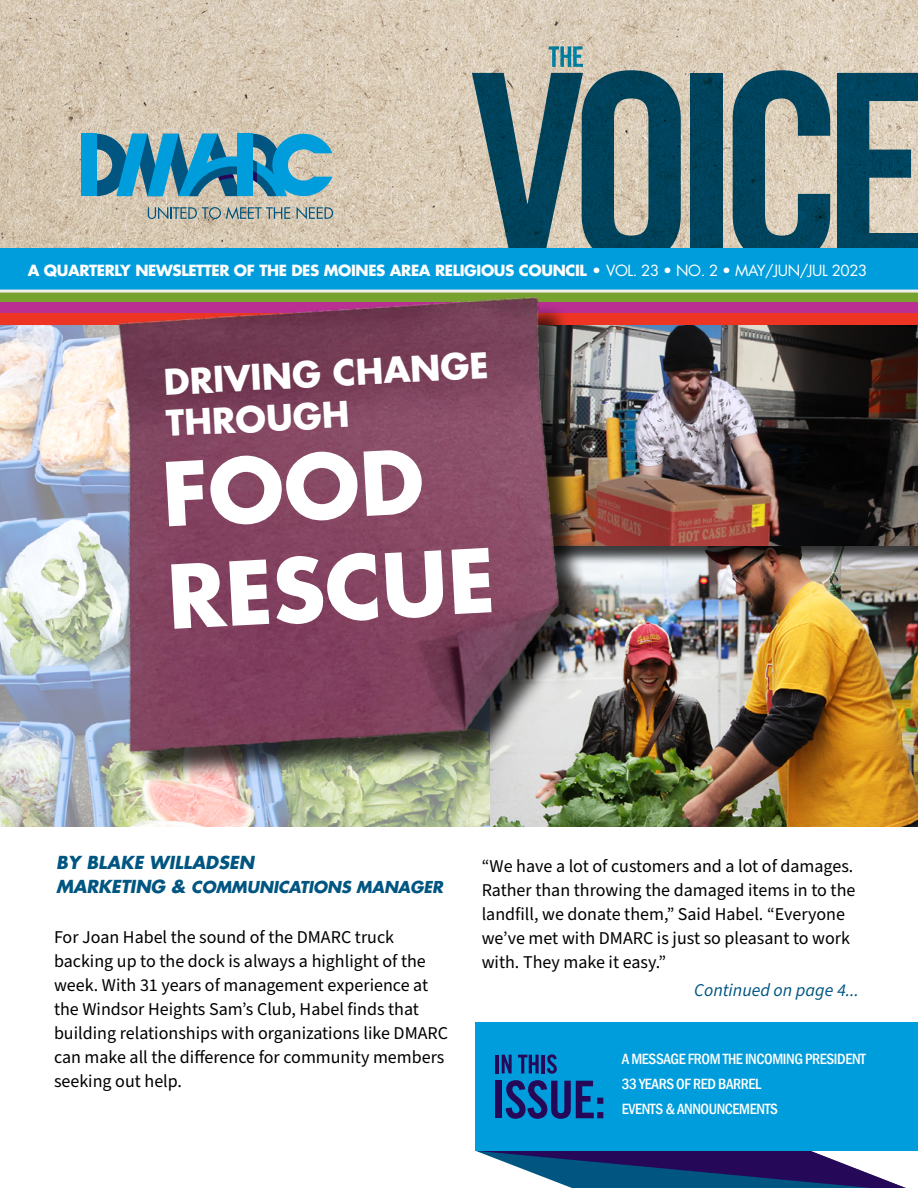
<style>
.page{position:relative;width:918px;height:1188px;background:#fff}
.page>*{position:absolute;margin:0;border:0;box-sizing:border-box;transform-origin:0 0}
.t1{font:700 85.5px/102.6px "Futura Std";color:#fff}
.t2{font:700 34.5px/41.4px "Futura Std";color:#fff}
.t3{font:18px/24px "Source Sans Pro";color:#000}
.t4{font:italic 18px "Source Sans Pro";color:#005581}
.t5{font:italic 700 17.4px "Futura Std";color:#005581}
.t6{font:italic 700 16.05px "Futura Std";letter-spacing:-.01em;color:#005581}
.t7{font:500 condensed 15.3px/25px "Franklin Gothic";letter-spacing:-.025em;color:#fff}
.t8{font:700 15px "Futura Std";letter-spacing:-.025em;color:#fff}
.s1{font-weight:400}
.s2{font-size:17.4px}
</style>
<div class="page">
<img style="left:0;top:0;width:918px;height:248px">
<div style="left:81px;top:134px;width:16px;height:62px;background:#009ddc"></div>
<svg style="left:97px;top:134px;width:235px;height:43px;background:#4598b7"></svg>
<div style="left:691px;top:73px;width:32px;height:188px;background:#00435b"></div>
<svg style="left:733px;top:70px;width:97px;height:178px;background:#5d7e84"></svg>
<svg style="left:837px;top:73px;width:81px;height:175px;background:#507781"></svg>
<svg style="left:472px;top:46px;width:209px;height:131px;background:#6b8688"></svg>
<div style="left:0;top:248px;width:918px;height:43px;background:#009ddc"></div>
<div style="left:0;top:291px;width:918px;height:11px;background:#78a22f"></div>
<hr style="left:0;top:290px;width:918px;height:3px;background:#f4efec">
<div style="left:0;top:302px;width:918px;height:13px;background:#b92f92"></div>
<div style="left:0;top:314px;width:918px;height:11px;background:#ee3524"></div>
<div style="left:475px;top:1022px;width:443px;height:129px;background:#009ddc"></div>
<hr style="left:496px;top:1055px;width:3px;height:18px;background:#260859">
<svg style="left:502px;top:1055px;width:10px;height:18px"></svg>
<svg style="left:518px;top:1055px;width:21px;height:18px"></svg>
<hr style="left:542px;top:1055px;width:3px;height:18px;background:#260859">
<svg style="left:547px;top:1054px;width:10px;height:20px"></svg>
<svg style="left:476px;top:1080px;width:430px;height:108px"></svg>
<img style="left:737px;top:325px;width:181px;height:502px">
<div style="left:492px;top:327px;width:426px;height:238px;background:#000;opacity:.75"></div>
<img style="left:0;top:177px;width:737px;height:650px">
<p class="t8" style="left:28px;top:261px;width:841px">A QUARTERLY NEWSLETTER OF THE DES MOINES AREA RELIGIOUS COUNCIL • <span class="s1">VOL. 23 • NO. 2 • MAY/JUN/JUL 2023</span></p>
<h2 class="t2" style="left:163px;top:361px;width:327px;rotate:-3deg">DRIVING CHANGE<br>THROUGH</h2>
<h1 class="t1" style="left:159px;top:442px;width:329px;rotate:-3deg">FOOD<br>RESCUE</h1>
<p class="t5" style="left:56px;top:851px;width:199px">BY BLAKE WILLADSEN</p>
<p class="t6" style="left:56px;top:876px;width:388px"><span class="s2">MARKETING &amp;</span> COMMUNICATIONS MANAGER</p>
<p class="t3" style="left:54px;top:926px;width:396px">For Joan Habel the sound of the DMARC truck backing up to the dock is always a highlight of the week. With 31 years of management experience at the Windsor Heights Sam’s Club, Habel finds that building relationships with organizations like DMARC can make all the difference for community members seeking out help.</p>
<p class="t3" style="left:482px;top:854px;width:375px">“We have a lot of customers and a lot of damages.<br>Rather than throwing the damaged items in to the landfill, we donate them,” Said Habel. “Everyone we’ve met with DMARC is just so pleasant to work with. They make it easy.”</p>
<p class="t4" style="left:694px;top:978px;width:166px">Continued on page 4...</p>
<p class="t7" style="left:622px;top:1046px;width:246px">A MESSAGE FROM THE INCOMING PRESIDENT<br>33 YEARS OF RED BARREL<br>EVENTS &amp; ANNOUNCEMENTS</p>
</div>
